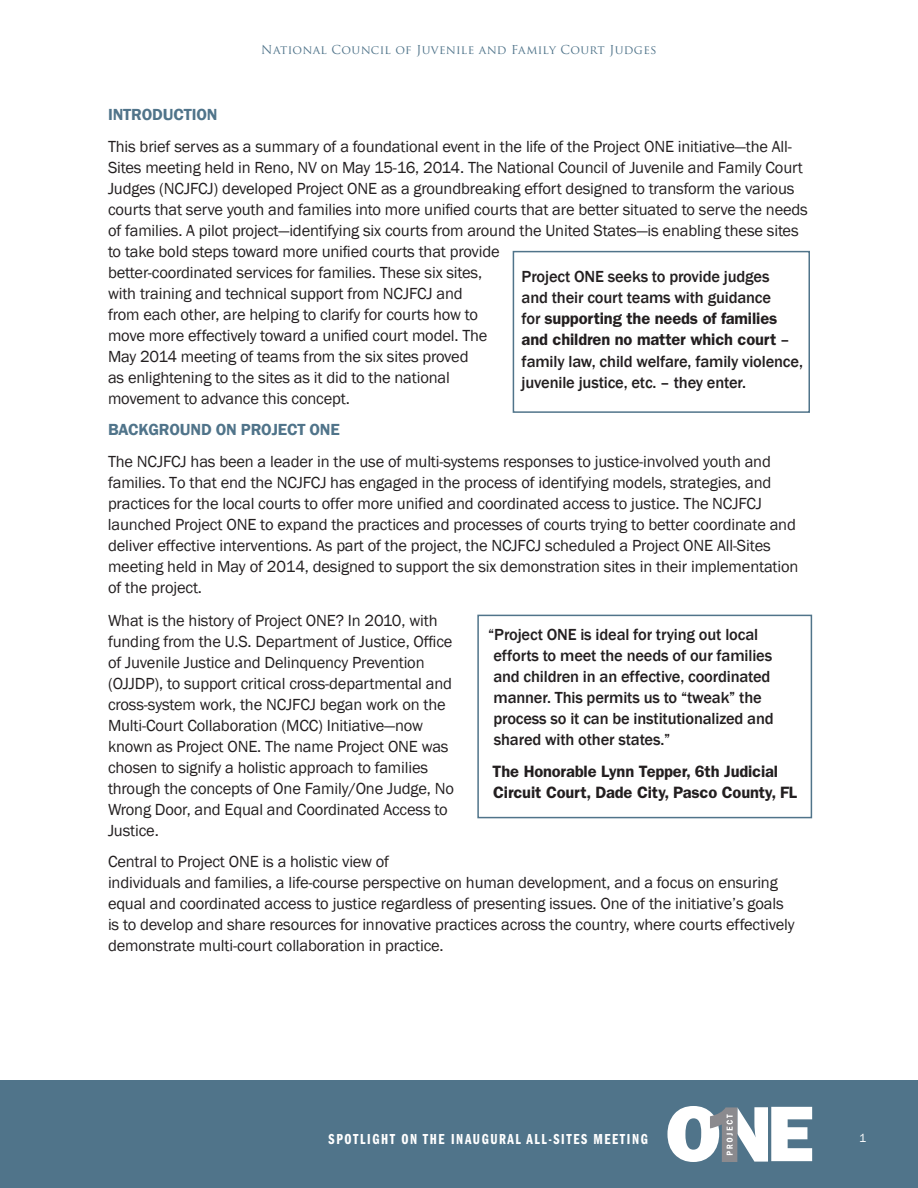
<style>
.page{position:relative;width:918px;height:1188px;background:#fff}
.page>*{position:absolute;margin:0;border:0;box-sizing:border-box;transform-origin:0 0}
.t1{font:16.5px/21px "Franklin Gothic";letter-spacing:-.01em;color:#231f20}
.t2{font:500 16.5px/21px "Franklin Gothic";letter-spacing:-.01em;color:#231f20}
.t3{font:600 16.5px/21px "ITC Franklin Gothic Std";letter-spacing:-.01em;color:#231f20}
.t4{font:600 16.5px "Franklin Gothic";letter-spacing:-.005em;color:#50748a}
.t5{font:15px "ITC Franklin Gothic Std Dm Cp";letter-spacing:.105em;color:#fff}
.t6{font:12px "Trajan Pro";letter-spacing:.03em;color:#50748a}
.t7{font:12px "Franklin Gothic";color:#fff}
.s1{font-family:"ITC Franklin Gothic Std";font-weight:600}
</style>
<div class="page">
<div style="left:0;top:1080px;width:918px;height:108px;background:#50748a"></div>
<svg style="left:667px;top:1106px;width:145px;height:56px"></svg>
<div style="left:477px;top:615px;width:335px;height:203px;border:2px solid #50748a"></div>
<div style="left:513px;top:251px;width:297px;height:162px;border:2px solid #50748a"></div>
<p class="t6" style="left:261px;top:42px;width:397px">National Council of Juvenile and Family Court Judges</p>
<p class="t4" style="left:108px;top:105px;width:111px">INTRODUCTION</p>
<p class="t1" style="left:108px;top:136px;width:701px">This brief serves as a summary of a foundational event in the life of the Project ONE initiative—the All-Sites meeting held in Reno, NV on May 15-16, 2014. The National Council of Juvenile and Family Court Judges (NCJFCJ) developed Project ONE as a groundbreaking effort designed to transform the various courts that serve youth and families into more unified courts that are better situated to serve the needs of families. A pilot project—identifying six courts from around the United States—is enabling these sites to take bold steps toward more unified courts that provide<br>better-coordinated services for families. These six sites,<br>with training and technical support from NCJFCJ and<br>from each other, are helping to clarify for courts how to<br>move more effectively toward a unified court model. The<br>May 2014 meeting of teams from the six sites proved<br>as enlightening to the sites as it did to the national<br>movement to advance this concept.</p>
<p class="t4" style="left:108px;top:420px;width:233px">BACKGROUND ON PROJECT ONE</p>
<p class="t1" style="left:108px;top:451px;width:692px">The NCJFCJ has been a leader in the use of multi-systems responses to justice-involved youth and families. To that end the NCJFCJ has engaged in the process of identifying models, strategies, and practices for the local courts to offer more unified and coordinated access to justice. The NCJFCJ launched Project ONE to expand the practices and processes of courts trying to better coordinate and deliver effective interventions. As part of the project, the NCJFCJ scheduled a Project ONE All-Sites meeting held in May of 2014, designed to support the six demonstration sites in their implementation of the project.</p>
<p class="t1" style="left:108px;top:610px;width:348px">What is the history of Project ONE? In 2010, with funding from the U.S. Department of Justice, Office of Juvenile Justice and Delinquency Prevention (OJJDP), to support critical cross-departmental and cross-system work, the NCJFCJ began work on the Multi-Court Collaboration (MCC) Initiative—now known as Project ONE. The name Project ONE was chosen to signify a holistic approach to families through the concepts of One Family/One Judge, No Wrong Door, and Equal and Coordinated Access to Justice.</p>
<p class="t1" style="left:108px;top:852px;width:688px">Central to Project ONE is a holistic view of<br>individuals and families, a life-course perspective on human development, and a focus on ensuring equal and coordinated access to justice regardless of presenting issues. One of the initiative’s goals is to develop and share resources for innovative practices across the country, where courts effectively demonstrate multi-court collaboration in practice.</p>
<p class="t2" style="left:522px;top:267px;width:283px">Project ONE seeks to provide judges<br>and their court teams with guidance<br>for <span class="s1">supporting the needs of families and children no matter which court</span> – family law, child welfare, family violence, juvenile justice, etc. – they enter.</p>
<p class="t2" style="left:493px;top:624px;width:282px;text-indent:-5px">“Project ONE is ideal for trying out local efforts to meet the needs of our families and children in an effective, coordinated manner. This permits us to “tweak” the process so it can be institutionalized and shared with other states.”</p>
<p class="t3" style="left:493px;top:761px;width:306px">The Honorable Lynn Tepper, 6th Judicial<br>Circuit Court, Dade City, Pasco County, FL</p>
<p class="t5" style="left:329px;top:1131px;width:321px">SPOTLIGHT ON THE INAUGURAL ALL-SITES MEETING</p>
<p class="t7" style="left:859px;top:1131px;width:9px">1</p>
</div>
